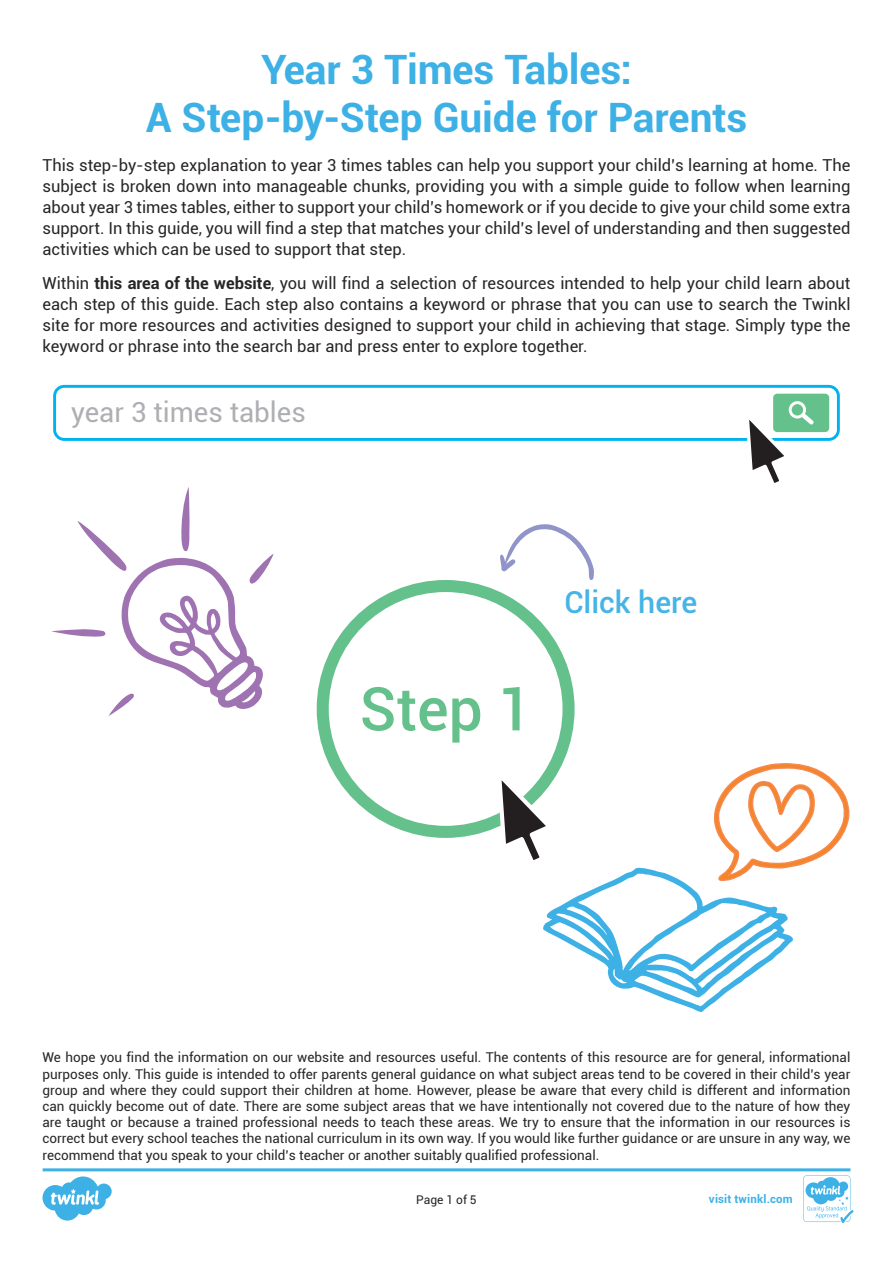
<style>
.page{position:relative;width:893px;height:1263px;background:#fff}
.page>*{position:absolute;margin:0;border:0;box-sizing:border-box;transform-origin:0 0}
.t1{font:500 60.15px "Roboto";color:#65c18b}
.Heading_1{font:700 40.5px/48px "Roboto";letter-spacing:-.005em;color:#3db1e5;text-align:center}
.t2{font:500 30.15px "Roboto";color:#46b4e6}
.t3{font:27.6px "Roboto";color:#aeafb3}
.Adult_Body_Copy{font:16.5px/21px "Roboto";color:#282526;text-align:justify}
.Adult_Body_Copy-2{font:13.5px/16.2px "Roboto";color:#282526;text-align:justify}
.t4{font:12px "Roboto";color:#282526}
.t5{font:700 11.4px "Roboto";letter-spacing:.015em;color:#3db1e5}
.s1{font-weight:700}
</style>
<div class="page">
<div style="left:317px;top:580px;width:258px;height:258px;border:12px solid #65c18b;border-radius:50%"></div>
<div style="left:53px;top:385px;width:787px;height:56px;border:3px solid #00b3ef;border-radius:10px"></div>
<div style="left:773px;top:394px;width:56px;height:38px;background:#65c18b;border-radius:4px"></div>
<div style="left:789px;top:401px;width:17px;height:17px;border:3px solid #fff;border-radius:50%"></div>
<svg style="left:798px;top:410px;width:16px;height:15px"></svg>
<svg style="left:743px;top:407px;width:49px;height:76px"></svg>
<svg style="left:494px;top:762px;width:356px;height:250px"></svg>
<svg style="left:51px;top:487px;width:223px;height:229px"></svg>
<svg style="left:500px;top:524px;width:94px;height:56px"></svg>
<svg style="left:43px;top:1168px;width:810px;height:55px"></svg>
<p class="Heading_1" style="left:146px;top:44px;width:603px">Year 3 Times Tables:<br>A Step-by-Step Guide for Parents</p>
<p class="Adult_Body_Copy" style="left:43px;top:154px;width:809px">This step-by-step explanation to year 3 times tables can help you support your child’s learning at home. The subject is broken down into manageable chunks, providing you with a simple guide to follow when learning about year 3 times tables, either to support your child’s homework or if you decide to give your child some extra support. In this guide, you will find a step that matches your child’s level of understanding and then suggested activities which can be used to support that step.</p>
<p class="Adult_Body_Copy" style="left:43px;top:272px;width:809px">Within <span class="s1">this area of the website</span>, you will find a selection of resources intended to help your child learn about each step of this guide. Each step also contains a keyword or phrase that you can use to search the Twinkl site for more resources and activities designed to support your child in achieving that stage. Simply type the keyword or phrase into the search bar and press enter to explore together.</p>
<p class="t3" style="left:71px;top:393px;width:236px">year 3 times tables</p>
<p class="t1" style="left:359px;top:667px;width:174px">Step 1</p>
<p class="t2" style="left:564px;top:581px;width:134px">Click here</p>
<p class="Adult_Body_Copy-2" style="left:42px;top:1049px;width:809px">We hope you find the information on our website and resources useful. The contents of this resource are for general, informational purposes only. This guide is intended to offer parents general guidance on what subject areas tend to be covered in their child’s year group and where they could support their children at home. However, please be aware that every child is different and information can quickly become out of date. There are some subject areas that we have intentionally not covered due to the nature of how they are taught or because a trained professional needs to teach these areas. We try to ensure that the information in our resources is correct but every school teaches the national curriculum in its own way. If you would like further guidance or are unsure in any way, we recommend that you speak to your child’s teacher or another suitably qualified professional.</p>
<p class="t4" style="left:416px;top:1191px;width:62px">Page 1 of 5</p>
<p class="t5" style="left:709px;top:1190px;width:85px">visit twinkl.com</p>
</div>
